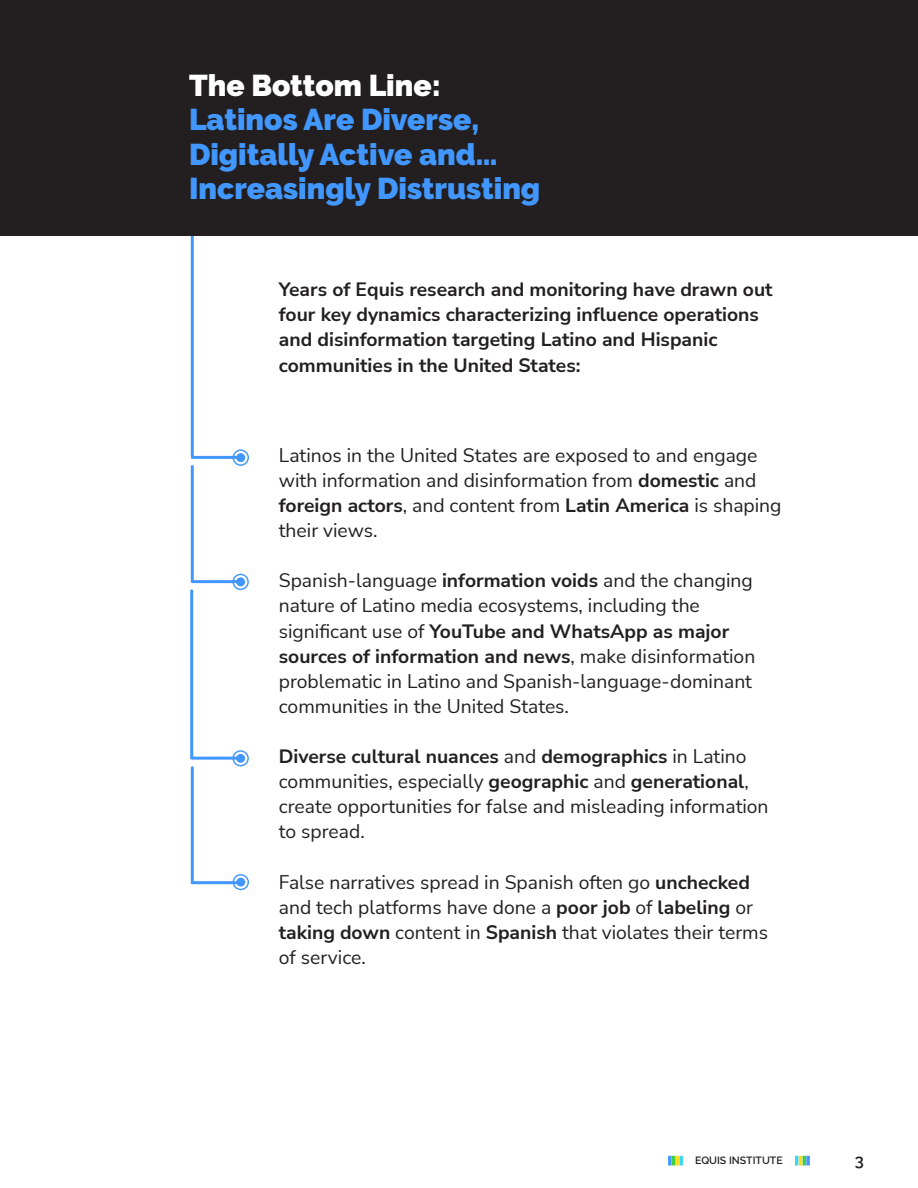
<style>
.page{position:relative;width:918px;height:1188px;background:#fff}
.page>*{position:absolute;margin:0;border:0;box-sizing:border-box;transform-origin:0 0}
.t1{font:900 30px/34.5px "Raleway";color:#4197fe}
.t2{font:900 30px "Raleway";color:#fff}
.t3{font:19.35px/25px "Nunito Sans";color:#231f20}
.t4{font:700 19.35px/25px "Nunito Sans";color:#231f20}
.t5{font:600 16.5px "Raleway";color:#231f20}
.t6{font:600 10.5px "Raleway";color:#231f20}
.s1{font-weight:700}
</style>
<div class="page">
<svg style="left:679px;top:1156px;width:4px;height:10px"></svg>
<svg style="left:672px;top:1156px;width:7px;height:10px"></svg>
<svg style="left:668px;top:1156px;width:4px;height:10px"></svg>
<svg style="left:795px;top:1156px;width:11px;height:10px"></svg>
<svg style="left:806px;top:1156px;width:4px;height:10px"></svg>
<hr style="left:191px;top:204px;width:3px;height:252px;background:#4197fe">
<hr style="left:192px;top:456px;width:47px;height:3px;background:#4197fe">
<div style="left:1px;top:0;width:917px;height:236px;background:#231f20"></div>
<div style="left:233px;top:449px;width:16px;height:17px;border:1px solid #4197fe;border-radius:50%"></div>
<div style="left:236px;top:453px;width:9px;height:9px;background:#4197fe;border-radius:50%"></div>
<hr style="left:191px;top:466px;width:3px;height:115px;background:#4197fe">
<hr style="left:192px;top:580px;width:46px;height:3px;background:#4197fe">
<div style="left:232px;top:574px;width:17px;height:16px;border:1px solid #4197fe;border-radius:50%"></div>
<div style="left:236px;top:577px;width:9px;height:9px;background:#4197fe;border-radius:50%"></div>
<hr style="left:191px;top:768px;width:3px;height:115px;background:#4197fe">
<hr style="left:192px;top:881px;width:47px;height:3px;background:#4197fe">
<div style="left:233px;top:874px;width:16px;height:16px;border:1px solid #4197fe;border-radius:50%"></div>
<div style="left:236px;top:878px;width:9px;height:9px;background:#4197fe;border-radius:50%"></div>
<hr style="left:190px;top:591px;width:3px;height:167px;background:#4197fe">
<hr style="left:192px;top:757px;width:46px;height:3px;background:#4197fe">
<div style="left:232px;top:750px;width:17px;height:16px;border:1px solid #4197fe;border-radius:50%"></div>
<div style="left:236px;top:754px;width:9px;height:9px;background:#4197fe;border-radius:50%"></div>
<h1 class="t2" style="left:189px;top:68px;width:253px">The Bottom Line:</h1>
<h1 class="t1" style="left:189px;top:102px;width:353px">Latinos Are Diverse,<br>Digitally Active and…<br>Increasingly Distrusting</h1>
<p class="t4" style="left:279px;top:276px;width:495px">Years of Equis research and monitoring have drawn out four key dynamics characterizing influence operations and disinformation targeting Latino and Hispanic communities in the United States:</p>
<p class="t3" style="left:279px;top:442px;width:504px">Latinos in the United States are exposed to and engage with information and disinformation from <span class="s1">domestic</span> and <span class="s1">foreign actors</span>, and content from <span class="s1">Latin America</span> is shaping their views.</p>
<p class="t3" style="left:279px;top:567px;width:478px">Spanish-language <span class="s1">information voids</span> and the changing nature of Latino media ecosystems, including the significant use of <span class="s1">YouTube and WhatsApp as major sources of information and news</span>, make disinformation problematic in Latino and Spanish-language-dominant communities in the United States.</p>
<p class="t3" style="left:279px;top:743px;width:491px"><span class="s1">Diverse cultural nuances</span> and <span class="s1">demographics</span> in Latino communities, especially <span class="s1">geographic</span> and <span class="s1">generational</span>, create opportunities for false and misleading information to spread.</p>
<p class="t3" style="left:279px;top:869px;width:491px">False narratives spread in Spanish often go <span class="s1">unchecked </span>and tech platforms have done a <span class="s1">poor job</span> of <span class="s1">labeling</span> or <span class="s1">taking down</span> content in <span class="s1">Spanish</span> that violates their terms of service.</p>
<p class="t6" style="left:695px;top:1154px;width:89px">EQUIS INSTITUTE</p>
<p class="t5" style="left:855px;top:1150px;width:11px">3</p>
</div>
